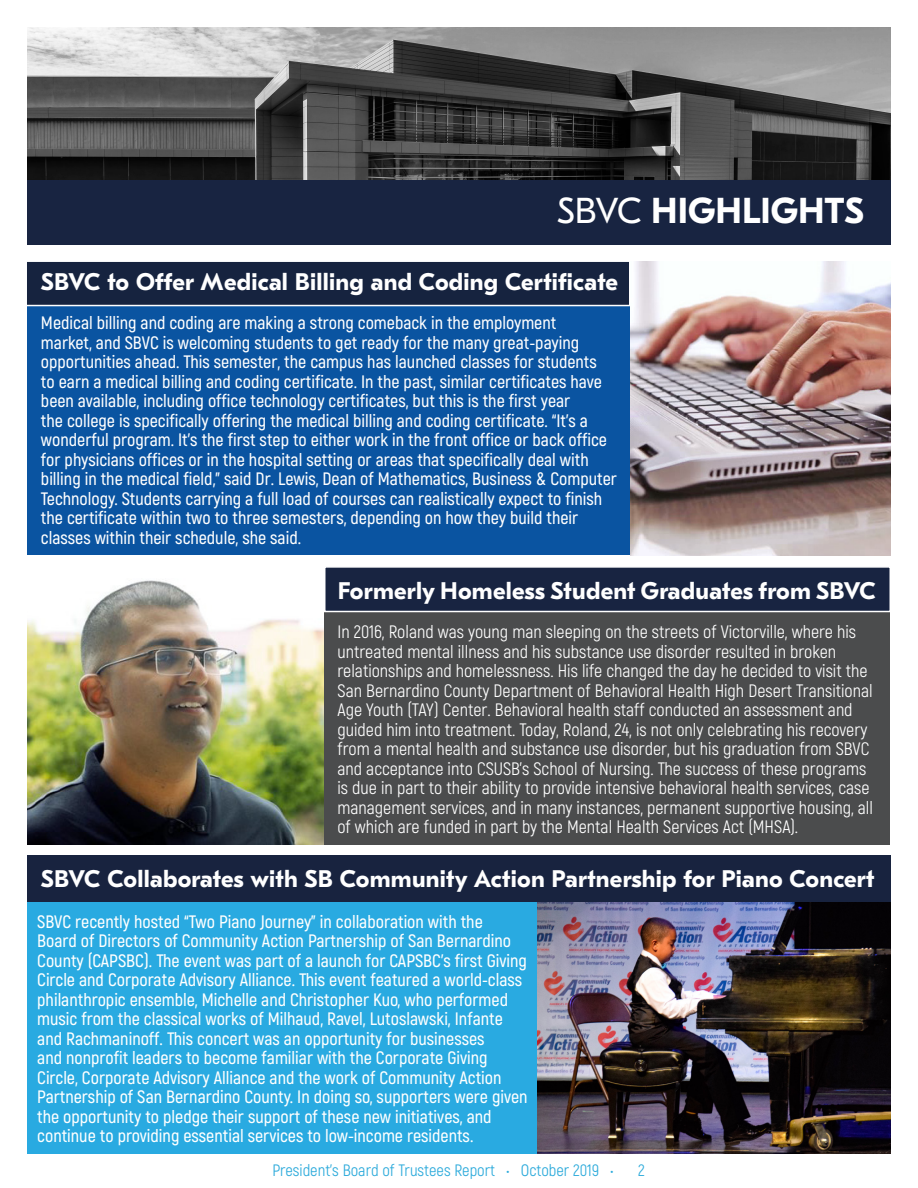
<style>
.page{position:relative;width:918px;height:1188px;background:#fff}
.page>*{position:absolute;margin:0;border:0;box-sizing:border-box;transform-origin:0 0}
.t1{font:700 36px "GT Eesti Pro Text";color:#fff}
.PBR_Paragraph{font:700 24px "GT Eesti Pro Text";letter-spacing:.01em;color:#fff}
.PBR_Paragraph-2{font:600 18px/19.5px "Akrobat";color:#fff}
.PBR_Paragraph-3{font:18px/19.5px "Akrobat";color:#fff}
.t2{font:16.5px "Akrobat";color:#2caadb}
.s1{font-weight:400}
</style>
<div class="page">
<div style="left:27px;top:869px;width:864px;height:284px;background:#29aae1"></div>
<div style="left:27px;top:262px;width:604px;height:293px;background:#0a54a1"></div>
<div style="left:25px;top:260px;width:606px;height:46px;background:#16233f;border:2px solid #fff"></div>
<div style="left:264px;top:568px;width:625px;height:277px;background:#4b4c4d"></div>
<div style="left:324px;top:566px;width:567px;height:46px;background:#182441;border:2px solid #fff"></div>
<img style="left:27px;top:27px;width:864px;height:153px">
<img style="left:631px;top:262px;width:260px;height:293px">
<div style="left:27px;top:180px;width:864px;height:64px;background:#182441"></div>
<img style="left:27px;top:568px;width:297px;height:277px">
<img style="left:538px;top:902px;width:353px;height:252px">
<div style="left:27px;top:856px;width:864px;height:46px;background:#18233f"></div>
<p class="t1" style="left:557px;top:191px;width:308px"><span class="s1">SBVC</span> HIGHLIGHTS</p>
<p class="PBR_Paragraph" style="left:41px;top:269px;width:579px">SBVC to Offer Medical Billing and Coding Certificate</p>
<p class="PBR_Paragraph-2" style="left:41px;top:313px;width:577px">Medical billing and coding are making a strong comeback in the employment<br>market, and SBVC is welcoming students to get ready for the many great-paying opportunities ahead. This semester, the campus has launched classes for students<br>to earn a medical billing and coding certificate. In the past, similar certificates have been available, including office technology certificates, but this is the first year<br>the college is specifically offering the medical billing and coding certificate. “It’s a wonderful program. It’s the first step to either work in the front office or back office for physicians offices or in the hospital setting or areas that specifically deal with billing in the medical field,” said Dr. Lewis, Dean of Mathematics, Business &amp; Computer Technology. Students carrying a full load of courses can realistically expect to finish the certificate within two to three semesters, depending on how they build their classes within their schedule, she said.</p>
<p class="PBR_Paragraph" style="left:338px;top:578px;width:540px">Formerly Homeless Student Graduates from SBVC</p>
<p class="PBR_Paragraph-3" style="left:338px;top:622px;width:537px">In 2016, Roland was young man sleeping on the streets of Victorville, where his untreated mental illness and his substance use disorder resulted in broken relationships and homelessness. His life changed the day he decided to visit the San Bernardino County Department of Behavioral Health High Desert Transitional Age Youth (TAY) Center. Behavioral health staff conducted an assessment and guided him into treatment. Today, Roland, 24, is not only celebrating his recovery from a mental health and substance use disorder, but his graduation from SBVC and acceptance into CSUSB’s School of Nursing. The success of these programs is due in part to their ability to provide intensive behavioral health services, case management services, and in many instances, permanent supportive housing, all of which are funded in part by the Mental Health Services Act (MHSA).</p>
<p class="PBR_Paragraph" style="left:41px;top:866px;width:835px">SBVC Collaborates with SB Community Action Partnership for Piano Concert</p>
<p class="PBR_Paragraph-2" style="left:37px;top:911px;width:492px">SBVC recently hosted “Two Piano Journey” in collaboration with the<br>Board of Directors of Community Action Partnership of San Bernardino County (CAPSBC). The event was part of a launch for CAPSBC’s first Giving Circle and Corporate Advisory Alliance. This event featured a world-class philanthropic ensemble, Michelle and Christopher Kuo, who performed music from the classical works of Milhaud, Ravel, Lutoslawski, Infante and Rachmaninoff. This concert was an opportunity for businesses<br>and nonprofit leaders to become familiar with the Corporate Giving Circle, Corporate Advisory Alliance and the work of Community Action Partnership of San Bernardino County. In doing so, supporters were given the opportunity to pledge their support of these new initiatives, and continue to providing essential services to low-income residents.</p>
<p class="t2" style="left:272px;top:1161px;width:343px">President’s Board of Trustees Report • October 2019 •</p>
<p class="t2" style="left:638px;top:1161px;width:8px">2</p>
</div>
